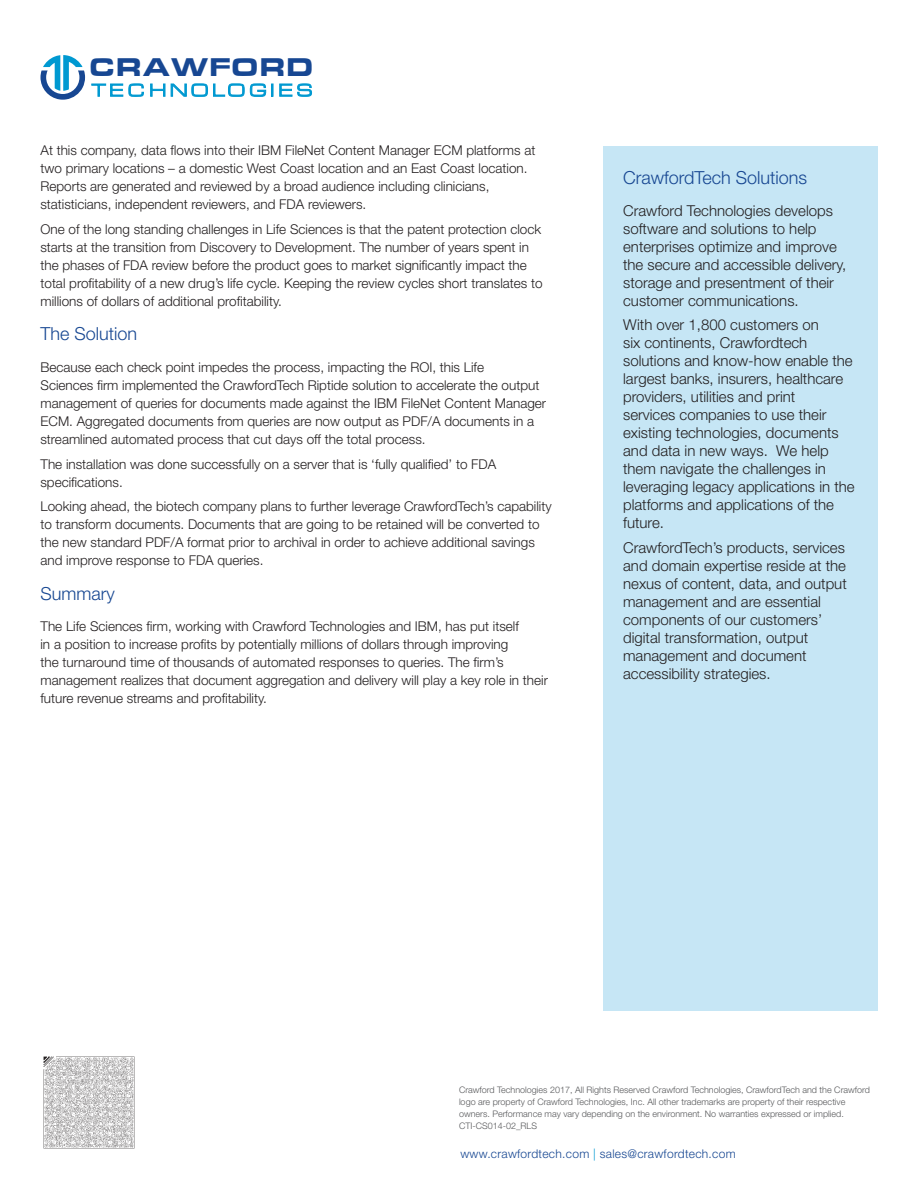
<style>
.page{position:relative;width:918px;height:1188px;background:#fff}
.page>*{position:absolute;margin:0;border:0;box-sizing:border-box;transform-origin:0 0}
.Image{font:900 26.4px "Eurostile Extended";color:#174792}
.SideBarHeader__H2{font:300 18px "Helvetica Neue LT Std";color:#174792}
.BodyHeaders__H2{font:300 18px "Helvetica Neue LT Std";color:#174792}
.Base{font:300 15px/18px "Helvetica Neue LT Std";color:#231f20}
.Base-2{font:300 13.5px/18px "Helvetica Neue LT Std";color:#231f20}
.Base-3{font:300 12px "Helvetica Neue LT Std";letter-spacing:.025em;color:#174792}
.Address_line{font:300 9px/12px "Helvetica Neue LT Std";color:#57585a}
.s1{color:#0099d1}
</style>
<div class="page">
<div style="left:603px;top:147px;width:274px;height:864px;background:#c6e6f5"></div>
<svg style="left:40px;top:55px;width:45px;height:45px"></svg>
<svg style="left:91px;top:83px;width:53px;height:14px"></svg>
<svg style="left:150px;top:83px;width:123px;height:14px"></svg>
<svg style="left:279px;top:83px;width:33px;height:14px"></svg>
<img style="left:43px;top:1056px;width:92px;height:93px">
<p class="Image" style="left:89px;top:53px;width:226px">CRAWFORD</p>
<p class="Base-2" style="left:40px;top:141px;width:496px">At this company, data flows into their IBM FileNet Content Manager ECM platforms at two primary locations – a domestic West Coast location and an East Coast location.<br>Reports are generated and reviewed by a broad audience including clinicians, statisticians, independent reviewers, and FDA reviewers.</p>
<p class="Base-2" style="left:40px;top:220px;width:504px">One of the long standing challenges in Life Sciences is that the patent protection clock starts at the transition from Discovery to Development. The number of years spent in the phases of FDA review before the product goes to market significantly impact the total profitability of a new drug’s life cycle. Keeping the review cycles short translates to millions of dollars of additional profitability.</p>
<h2 class="BodyHeaders__H2" style="left:40px;top:323px;width:98px">The Solution</h2>
<p class="Base-2" style="left:40px;top:358px;width:507px">Because each check point impedes the process, impacting the ROI, this Life<br>Sciences firm implemented the CrawfordTech Riptide solution to accelerate the output management of queries for documents made against the IBM FileNet Content Manager ECM. Aggregated documents from queries are now output as PDF/A documents in a streamlined automated process that cut days off the total process.</p>
<p class="Base-2" style="left:40px;top:455px;width:457px">The installation was done successfully on a server that is ‘fully qualified’ to FDA specifications.</p>
<p class="Base-2" style="left:40px;top:497px;width:513px">Looking ahead, the biotech company plans to further leverage CrawfordTech’s capability to transform documents. Documents that are going to be retained will be converted to the new standard PDF/A format prior to archival in order to achieve additional savings and improve response to FDA queries.</p>
<h2 class="BodyHeaders__H2" style="left:40px;top:582px;width:76px">Summary</h2>
<p class="Base-2" style="left:40px;top:617px;width:509px">The Life Sciences firm, working with Crawford Technologies and IBM, has put itself<br>in a position to increase profits by potentially millions of dollars through improving<br>the turnaround time of thousands of automated responses to queries. The firm’s management realizes that document aggregation and delivery will play a key role in their future revenue streams and profitability.</p>
<h2 class="SideBarHeader__H2" style="left:623px;top:167px;width:186px">CrawfordTech Solutions</h2>
<p class="Base" style="left:623px;top:201px;width:225px">Crawford Technologies develops software and solutions to help enterprises optimize and improve the secure and accessible delivery, storage and presentment of their customer communications.</p>
<p class="Base" style="left:623px;top:316px;width:233px">With over 1,800 customers on<br>six continents, Crawfordtech solutions and know-how enable the largest banks, insurers, healthcare providers, utilities and print<br>services companies to use their existing technologies, documents and data in new ways. We help them navigate the challenges in leveraging legacy applications in the platforms and applications of the future.</p>
<p class="Base" style="left:623px;top:539px;width:225px">CrawfordTech’s products, services and domain expertise reside at the nexus of content, data, and output management and are essential components of our customers’ digital transformation, output management and document accessibility strategies.</p>
<p class="Address_line" style="left:459px;top:1083px;width:413px">Crawford Technologies 2017, All Rights Reserved Crawford Technologies, CrawfordTech and the Crawford logo are property of Crawford Technologies, Inc. All other trademarks are property of their respective owners. Performance may vary depending on the environment. No warranties expressed or implied.<br>CTI-CS014-02_RLS</p>
<p class="Base-3" style="left:460px;top:1147px;width:277px">www.crawfordtech.com <span class="s1">|</span> sales@crawfordtech.com</p>
</div>
